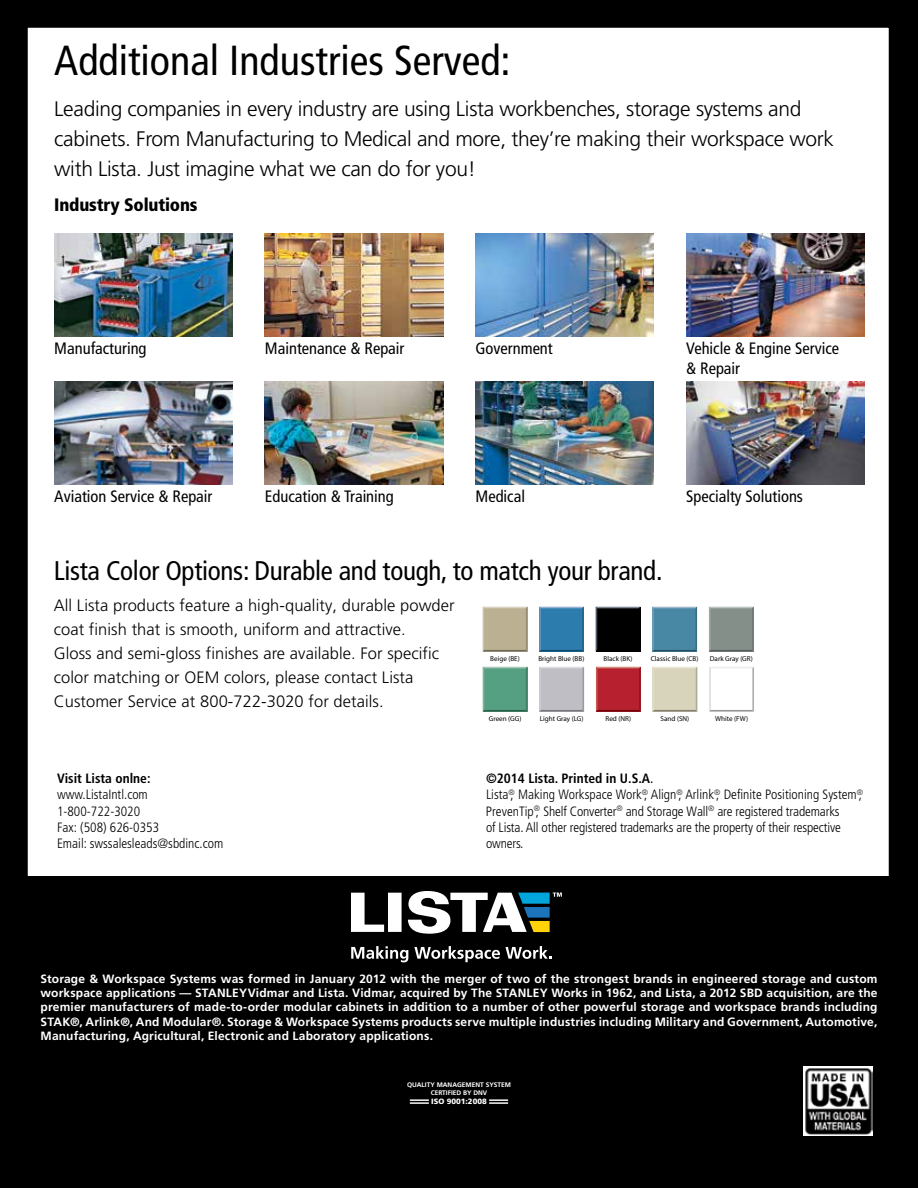
<style>
.page{position:relative;width:918px;height:1188px;background:#000}
.page>*{position:absolute;margin:0;border:0;box-sizing:border-box;transform-origin:0 0}
.t1{font:condensed 42px "Frutiger LT Std";color:#000}
.t2{font:condensed 27px "Frutiger LT Std";letter-spacing:-.01em;color:#000}
.t3{font:300 21px/30px "Frutiger LT Pro";letter-spacing:-.015em;color:#000}
.t4{font:900 condensed 18px "Frutiger LT Std";letter-spacing:-.01em;color:#000}
.t5{font:300 16.5px/24px "Frutiger LT Pro";letter-spacing:.005em;color:#000}
.t6{font:condensed 16.5px/19.8px "Frutiger LT Std";color:#000}
.t7{font:300 condensed 13.5px/16.2px "Frutiger LT Std";color:#000}
.t8{font:700 condensed 13.5px "Frutiger LT Std";color:#000}
.t9{font:700 12px/14.4px "Frutiger LT Pro";letter-spacing:.015em;color:#fff;text-align:justify}
.t10{font:900 7.65px "Frutiger LT Pro";color:#fff}
.t11{font:7.05px "Frutiger";color:#000}
.t12{font:700 6.6px/7.9px "Frutiger LT Pro";color:#fff;text-align:center}
.s1{font-weight:700}
.s2{font-weight:400}
</style>
<div class="page">
<div style="left:27px;top:27px;width:863px;height:850px;background:#fff"></div>
<img style="left:803px;top:1066px;width:69px;height:70px">
<svg style="left:410px;top:1099px;width:19px;height:5px"></svg>
<svg style="left:489px;top:1099px;width:19px;height:5px"></svg>
<svg style="left:483px;top:607px;width:44px;height:45px;background:#b8ae90"></svg>
<svg style="left:483px;top:667px;width:44px;height:45px;background:#569d81"></svg>
<svg style="left:539px;top:667px;width:45px;height:45px;background:#bdbbc2"></svg>
<svg style="left:596px;top:607px;width:44px;height:45px;background:#050606"></svg>
<svg style="left:596px;top:667px;width:45px;height:45px;background:#b4232f"></svg>
<svg style="left:652px;top:607px;width:45px;height:45px;background:#4b87a2"></svg>
<svg style="left:653px;top:667px;width:44px;height:45px;background:#d4d0b8"></svg>
<svg style="left:709px;top:607px;width:45px;height:45px;background:#848e89"></svg>
<svg style="left:709px;top:667px;width:45px;height:45px"></svg>
<svg style="left:539px;top:607px;width:45px;height:45px;background:#2f7cab"></svg>
<img style="left:54px;top:234px;width:179px;height:102px">
<img style="left:54px;top:382px;width:179px;height:102px">
<img style="left:265px;top:382px;width:178px;height:102px">
<img style="left:265px;top:234px;width:178px;height:102px">
<img style="left:476px;top:382px;width:178px;height:102px">
<img style="left:476px;top:234px;width:178px;height:102px">
<img style="left:686px;top:382px;width:178px;height:102px">
<img style="left:686px;top:234px;width:178px;height:102px">
<svg style="left:351px;top:891px;width:211px;height:43px"></svg>
<svg style="left:351px;top:946px;width:57px;height:16px"></svg>
<svg style="left:414px;top:946px;width:137px;height:16px"></svg>
<h1 class="t1" style="left:54px;top:36px;width:458px">Additional Industries Served:</h1>
<h3 class="t3" style="left:54px;top:94px;width:781px">Leading companies in every industry are using Lista workbenches, storage systems and cabinets. From Manufacturing to Medical and more, they’re making their workspace work with Lista. Just imagine what we can do for you!</h3>
<h3 class="t4" style="left:54px;top:194px;width:145px">Industry Solutions</h3>
<h3 class="t6" style="left:54px;top:339px;width:94px">Manufacturing</h3>
<h3 class="t6" style="left:265px;top:339px;width:141px">Maintenance &amp; Repair</h3>
<h3 class="t6" style="left:476px;top:339px;width:79px">Government</h3>
<h3 class="t6" style="left:686px;top:339px;width:155px">Vehicle &amp; Engine Service &amp; Repair</h3>
<h3 class="t6" style="left:54px;top:487px;width:160px">Aviation Service &amp; Repair</h3>
<h3 class="t6" style="left:265px;top:487px;width:130px">Education &amp; Training</h3>
<h3 class="t6" style="left:476px;top:487px;width:51px">Medical</h3>
<h3 class="t6" style="left:686px;top:487px;width:118px">Specialty Solutions</h3>
<h2 class="t2" style="left:54px;top:555px;width:610px">Lista Color Options: Durable and tough, to match your brand.</h2>
<p class="t5" style="left:54px;top:593px;width:402px">All Lista products feature a high-quality, durable powder coat finish that is smooth, uniform and attractive.<br>Gloss and semi-gloss finishes are available. For specific color matching or OEM colors, please contact Lista Customer Service at 800-722-3020 for details.</p>
<p class="t11" style="left:490px;top:654px;width:31px">Beige (BE)</p>
<p class="t11" style="left:538px;top:654px;width:47px">Bright Blue (BB)</p>
<p class="t11" style="left:604px;top:654px;width:30px">Black (BK)</p>
<p class="t11" style="left:651px;top:654px;width:49px">Classic Blue (CB)</p>
<p class="t11" style="left:710px;top:654px;width:44px">Dark Gray (GR)</p>
<p class="t8" style="left:57px;top:770px;width:95px">Visit Lista onlne:</p>
<p class="t7" style="left:57px;top:787px;width:168px">www.ListaIntl.com<br>1-800-722-3020<br>Fax: (508) 626-0353<br>Email: swssalesleads@sbdinc.com</p>
<p class="t11" style="left:489px;top:714px;width:34px">Green (GG)</p>
<p class="t11" style="left:540px;top:714px;width:45px">Light Gray (LG)</p>
<p class="t11" style="left:606px;top:714px;width:27px">Red (NR)</p>
<p class="t11" style="left:661px;top:714px;width:30px">Sand (SN)</p>
<p class="t11" style="left:715px;top:714px;width:34px">White (FW)</p>
<p class="t7" style="left:486px;top:771px;width:379px"><span class="s1">©2014 Lista. Printed in U.S.A</span><span class="s2">.<br></span>Lista<sup>®</sup>, Making Workspace Work<sup>®</sup>, Align<sup>®</sup>, Arlink<sup>®</sup>, Definite Positioning System<sup>®</sup>, PrevenTip<sup>®</sup>, Shelf Converter<sup>®</sup> and Storage Wall<sup>®</sup> are registered trademarks<br>of Lista. All other registered trademarks are the property of their respective owners.</p>
<p class="t9" style="left:40px;top:971px;width:839px">Storage &amp; Workspace Systems was formed in January 2012 with the merger of two of the strongest brands in engineered storage and custom workspace applications — STANLEYVidmar and Lista. Vidmar, acquired by The STANLEY Works in 1962, and Lista, a 2012 SBD acquisition, are the premier manufacturers of made-to-order modular cabinets in addition to a number of other powerful storage and workspace brands including STAK®, Arlink®, And Modular®. Storage &amp; Workspace Systems products serve multiple industries including Military and Government, Automotive, Manufacturing, Agricultural, Electronic and Laboratory applications.</p>
<p class="t12" style="left:407px;top:1080px;width:105px">QUALITY MANAGEMENT SYSTEM<br>CERTIFIED BY DNV</p>
<p class="t10" style="left:431px;top:1097px;width:57px">ISO 9001:2008</p>
</div>
